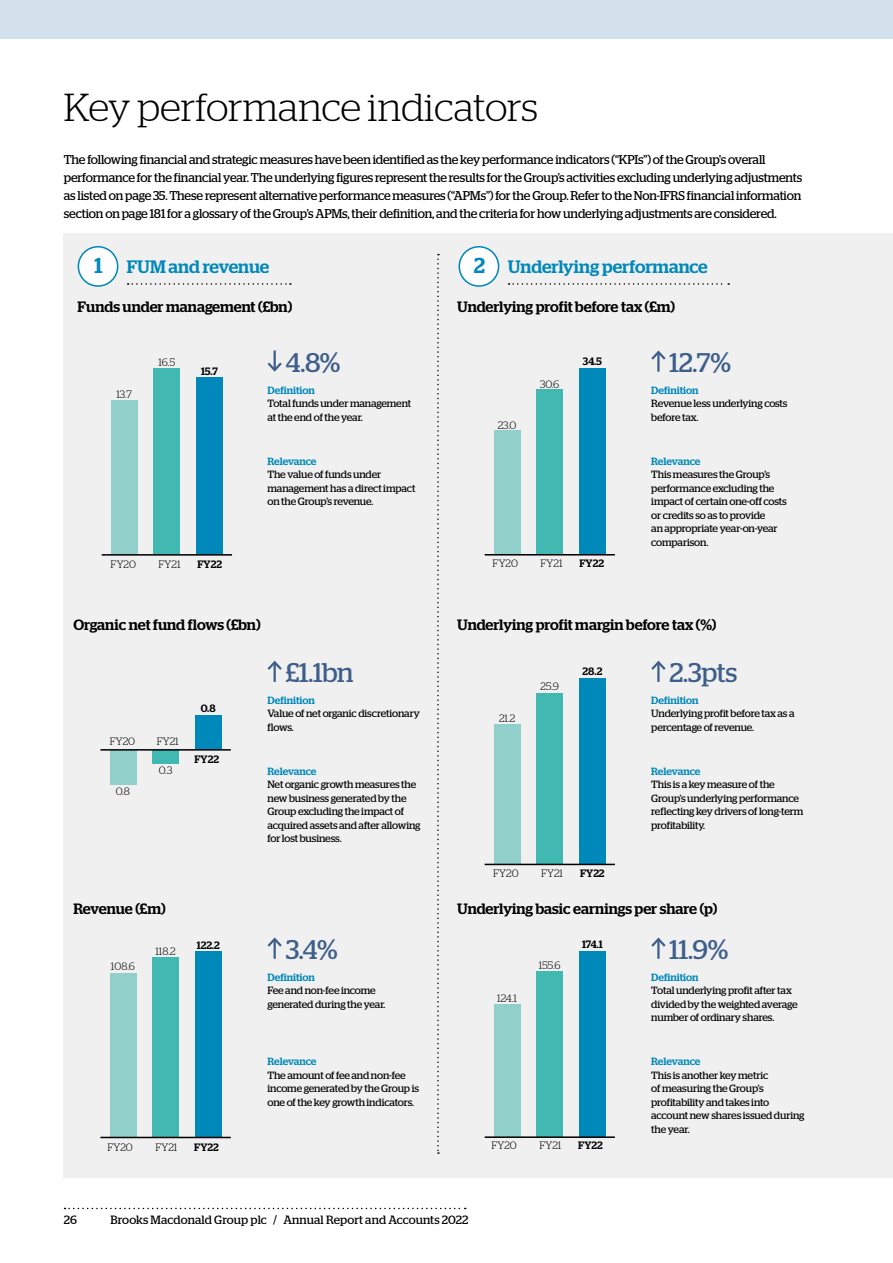
<style>
.page{position:relative;width:893px;height:1263px;background:#fff}
.page>*{position:absolute;margin:0;border:0;box-sizing:border-box;transform-origin:0 0}
.t1{font:300 39px "Stag";letter-spacing:-.005em;color:#000}
.t2{font:27px "Stag";letter-spacing:-.01em;color:#3e5e8b}
.t3{font:500 21.6px "Stag";color:#08b}
.t4{font:500 18px "Stag";letter-spacing:-.005em;color:#08b}
.t5{font:500 15px "Stag";color:#000}
.t6{font:12.75px/18px "Stag";letter-spacing:-.01em;color:#000}
.t7{font:12px "Stag";letter-spacing:.005em;color:#000}
.t8{font:300 10.65px "Stag";color:#000}
.t9{font:500 10.65px "Stag";color:#000}
.t10{font:10.5px/13.5px "Stag";letter-spacing:-.015em;color:#000}
.t11{font:500 10.5px "Stag";letter-spacing:-.005em;color:#08b}
</style>
<div class="page">
<div style="left:64px;top:234px;width:829px;height:944px;background:#f0f0f0"></div>
<svg style="left:128px;top:283px;width:163px;height:2px"></svg>
<svg style="left:509px;top:283px;width:220px;height:2px"></svg>
<hr style="left:274px;top:350px;width:2px;height:20px;background:#3e5e8b">
<svg style="left:267px;top:360px;width:15px;height:12px"></svg>
<hr style="left:657px;top:662px;width:3px;height:20px;background:#3e5e8b">
<svg style="left:651px;top:660px;width:15px;height:12px"></svg>
<hr style="left:657px;top:939px;width:3px;height:20px;background:#3e5e8b">
<svg style="left:651px;top:937px;width:15px;height:12px"></svg>
<hr style="left:657px;top:352px;width:3px;height:20px;background:#3e5e8b">
<svg style="left:651px;top:350px;width:15px;height:12px"></svg>
<hr style="left:274px;top:662px;width:2px;height:20px;background:#3e5e8b">
<svg style="left:267px;top:660px;width:15px;height:12px"></svg>
<hr style="left:274px;top:939px;width:2px;height:20px;background:#3e5e8b">
<svg style="left:267px;top:937px;width:15px;height:12px"></svg>
<div style="left:196px;top:378px;width:27px;height:177px;background:#08b"></div>
<div style="left:154px;top:368px;width:26px;height:187px;background:#42b8b2"></div>
<div style="left:111px;top:400px;width:26px;height:155px;background:#90cfca"></div>
<hr style="left:102px;top:554px;width:130px;height:2px;background:#020203">
<div style="left:579px;top:369px;width:26px;height:186px;background:#08b"></div>
<div style="left:537px;top:390px;width:26px;height:165px;background:#42b8b2"></div>
<div style="left:494px;top:431px;width:26px;height:124px;background:#90cfca"></div>
<hr style="left:485px;top:554px;width:130px;height:1px;background:#020203">
<div style="left:579px;top:678px;width:26px;height:186px;background:#08b"></div>
<div style="left:537px;top:693px;width:26px;height:171px;background:#42b8b2"></div>
<div style="left:494px;top:724px;width:26px;height:140px;background:#90cfca"></div>
<hr style="left:485px;top:864px;width:130px;height:1px;background:#020203">
<div style="left:195px;top:715px;width:26px;height:35px;background:#08b"></div>
<div style="left:153px;top:750px;width:26px;height:13px;background:#42b8b2"></div>
<div style="left:110px;top:750px;width:26px;height:35px;background:#90cfca"></div>
<hr style="left:100px;top:749px;width:131px;height:2px;background:#020203">
<div style="left:195px;top:951px;width:26px;height:186px;background:#08b"></div>
<div style="left:153px;top:957px;width:26px;height:180px;background:#42b8b2"></div>
<div style="left:110px;top:972px;width:26px;height:165px;background:#90cfca"></div>
<hr style="left:100px;top:1137px;width:131px;height:1px;background:#020203">
<div style="left:579px;top:951px;width:26px;height:186px;background:#08b"></div>
<div style="left:537px;top:971px;width:26px;height:166px;background:#42b8b2"></div>
<div style="left:494px;top:1004px;width:26px;height:133px;background:#90cfca"></div>
<hr style="left:485px;top:1136px;width:130px;height:2px;background:#020203">
<svg style="left:437px;top:254px;width:2px;height:900px"></svg>
<div style="left:78px;top:247px;width:40px;height:39px;background:#fff;border-radius:50%"></div>
<div style="left:78px;top:246px;width:40px;height:41px;border:2px solid #08b;border-radius:50%"></div>
<div style="left:459px;top:247px;width:40px;height:39px;background:#fff;border-radius:50%"></div>
<div style="left:458px;top:246px;width:41px;height:41px;border:2px solid #08b;border-radius:50%"></div>
<svg style="left:65px;top:1208px;width:401px;height:1px"></svg>
<div style="left:0;top:0;width:893px;height:38px;background:#d3e1ec"></div>
<h1 class="t1" style="left:64px;top:85px;width:476px">Key performance indicators</h1>
<p class="t6" style="left:64px;top:150px;width:740px">The following financial and strategic measures have been identified as the key performance indicators (“KPIs”) of the Group's overall performance for the financial year. The underlying figures represent the results for the Group’s activities excluding underlying adjustments as listed on page 35. These represent alternative performance measures (“APMs”) for the Group. Refer to the Non-IFRS financial information section on page 181 for a glossary of the Group’s APMs, their definition, and the criteria for how underlying adjustments are considered.</p>
<h3 class="t3" style="left:94px;top:253px;width:10px">1</h3>
<h3 class="t3" style="left:474px;top:253px;width:13px">2</h3>
<h3 class="t4" style="left:127px;top:256px;width:144px">FUM and revenue</h3>
<h3 class="t4" style="left:508px;top:256px;width:201px">Underlying performance</h3>
<h3 class="t5" style="left:78px;top:297px;width:216px">Funds under management (£bn)</h3>
<h2 class="t2" style="left:286px;top:347px;width:56px">4.8%</h2>
<p class="t11" style="left:267px;top:384px;width:49px">Definition</p>
<p class="t10" style="left:267px;top:397px;width:145px">Total funds under management at the end of the year.</p>
<p class="t11" style="left:267px;top:455px;width:50px">Relevance</p>
<p class="t10" style="left:267px;top:468px;width:149px">The value of funds under management has a direct impact on the Group’s revenue.</p>
<h3 class="t5" style="left:457px;top:297px;width:219px">Underlying profit before tax (£m)</h3>
<h2 class="t2" style="left:669px;top:347px;width:63px">12.7%</h2>
<p class="t11" style="left:651px;top:384px;width:49px">Definition</p>
<p class="t10" style="left:651px;top:397px;width:138px">Revenue less underlying costs before tax.</p>
<p class="t11" style="left:651px;top:455px;width:50px">Relevance</p>
<p class="t10" style="left:651px;top:468px;width:137px">This measures the Group’s performance excluding the impact of certain one-off costs or credits so as to provide<br>an appropriate year-on-year comparison.</p>
<p class="t9" style="left:583px;top:355px;width:21px">34.5</p>
<p class="t8" style="left:159px;top:356px;width:18px">16.5</p>
<p class="t9" style="left:201px;top:365px;width:18px">15.7</p>
<p class="t8" style="left:540px;top:378px;width:21px">30.6</p>
<p class="t8" style="left:116px;top:388px;width:17px">13.7</p>
<p class="t8" style="left:498px;top:419px;width:20px">23.0</p>
<p class="t8" style="left:111px;top:559px;width:27px">FY20</p>
<p class="t8" style="left:159px;top:559px;width:23px">FY21</p>
<p class="t9" style="left:197px;top:558px;width:26px">FY22</p>
<h3 class="t5" style="left:73px;top:616px;width:189px">Organic net fund flows (£bn)</h3>
<p class="t8" style="left:110px;top:735px;width:27px">FY20</p>
<p class="t8" style="left:157px;top:735px;width:23px">FY21</p>
<p class="t8" style="left:116px;top:785px;width:16px">0.8</p>
<p class="t8" style="left:159px;top:764px;width:15px">0.3</p>
<p class="t9" style="left:201px;top:702px;width:16px">0.8</p>
<p class="t9" style="left:194px;top:753px;width:26px">FY22</p>
<h3 class="t5" style="left:73px;top:900px;width:94px">Revenue (£m)</h3>
<p class="t8" style="left:111px;top:960px;width:25px">108.6</p>
<p class="t8" style="left:155px;top:945px;width:22px">118.2</p>
<p class="t9" style="left:197px;top:939px;width:25px">122.2</p>
<p class="t8" style="left:108px;top:1141px;width:27px">FY20</p>
<p class="t8" style="left:155px;top:1141px;width:23px">FY21</p>
<p class="t9" style="left:194px;top:1141px;width:26px">FY22</p>
<h2 class="t2" style="left:286px;top:657px;width:69px">£1.1bn</h2>
<p class="t11" style="left:267px;top:694px;width:49px">Definition</p>
<p class="t10" style="left:267px;top:707px;width:154px">Value of net organic discretionary flows.</p>
<p class="t11" style="left:267px;top:765px;width:50px">Relevance</p>
<p class="t10" style="left:267px;top:778px;width:155px">Net organic growth measures the new business generated by the<br>Group excluding the impact of acquired assets and after allowing for lost business.</p>
<h2 class="t2" style="left:286px;top:933px;width:53px">3.4%</h2>
<p class="t11" style="left:267px;top:971px;width:49px">Definition</p>
<p class="t10" style="left:267px;top:984px;width:120px">Fee and non-fee income generated during the year.</p>
<p class="t11" style="left:267px;top:1055px;width:50px">Relevance</p>
<p class="t10" style="left:267px;top:1068px;width:153px">The amount of fee and non-fee income generated by the Group is one of the key growth indicators.</p>
<p class="t8" style="left:493px;top:557px;width:27px">FY20</p>
<p class="t8" style="left:541px;top:557px;width:23px">FY21</p>
<p class="t9" style="left:579px;top:557px;width:26px">FY22</p>
<h3 class="t5" style="left:457px;top:616px;width:261px">Underlying profit margin before tax (%)</h3>
<h2 class="t2" style="left:669px;top:657px;width:69px">2.3pts</h2>
<p class="t11" style="left:651px;top:694px;width:49px">Definition</p>
<p class="t10" style="left:651px;top:707px;width:145px">Underlying profit before tax as a percentage of revenue.</p>
<p class="t11" style="left:651px;top:765px;width:50px">Relevance</p>
<p class="t10" style="left:651px;top:778px;width:154px">This is a key measure of the<br>Group’s underlying performance reflecting key drivers of long-term profitability.</p>
<p class="t9" style="left:583px;top:665px;width:21px">28.2</p>
<p class="t8" style="left:540px;top:681px;width:20px">25.9</p>
<p class="t8" style="left:499px;top:712px;width:18px">21.2</p>
<p class="t8" style="left:493px;top:867px;width:27px">FY20</p>
<p class="t8" style="left:541px;top:867px;width:23px">FY21</p>
<p class="t9" style="left:580px;top:866px;width:26px">FY22</p>
<h3 class="t5" style="left:457px;top:900px;width:262px">Underlying basic earnings per share (p)</h3>
<h2 class="t2" style="left:669px;top:934px;width:60px">11.9%</h2>
<p class="t11" style="left:651px;top:971px;width:49px">Definition</p>
<p class="t10" style="left:651px;top:984px;width:148px">Total underlying profit after tax divided by the weighted average number of ordinary shares.</p>
<p class="t11" style="left:651px;top:1055px;width:50px">Relevance</p>
<p class="t10" style="left:651px;top:1068px;width:155px">This is another key metric<br>of measuring the Group’s profitability and takes into account new shares issued during the year.</p>
<p class="t9" style="left:582px;top:938px;width:22px">174.1</p>
<p class="t8" style="left:539px;top:959px;width:23px">155.6</p>
<p class="t8" style="left:497px;top:992px;width:21px">124.1</p>
<p class="t8" style="left:491px;top:1139px;width:27px">FY20</p>
<p class="t8" style="left:539px;top:1139px;width:23px">FY21</p>
<p class="t9" style="left:578px;top:1139px;width:26px">FY22</p>
<p class="t7" style="left:64px;top:1212px;width:15px">26</p>
<p class="t7" style="left:111px;top:1212px;width:359px">Brooks Macdonald Group plc / Annual Report and Accounts 2022</p>
</div>
